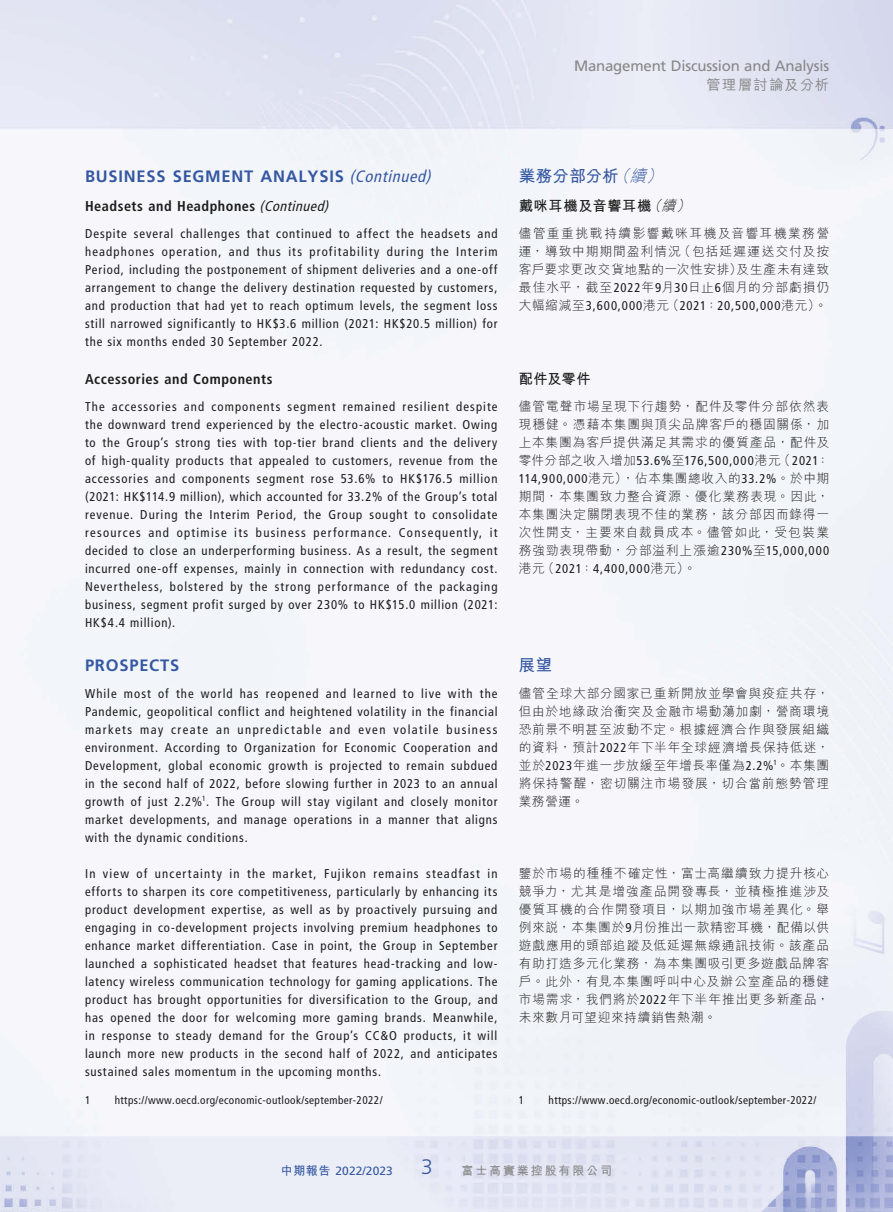
<style>
.page{position:relative;width:893px;height:1212px;background:#fff}
.page>*{position:absolute;margin:0;border:0;box-sizing:border-box;transform-origin:0 0}
.t1{font:300 21px "Frutiger LT Std";color:#3558a2}
.t2{font:700 16.5px "Frutiger LT Std";letter-spacing:.045em;color:#3558a2}
.t3{font:700 16.5px "M Hei HK";letter-spacing:.02em;color:#3558a2}
.t4{font:15px "Frutiger LT Std";letter-spacing:-.015em;color:#878787}
.t5{font:700 condensed 14.25px "Frutiger LT Std";letter-spacing:.035em;color:#1c1c1b}
.t6{font:700 14.25px "M Hei HK";letter-spacing:.04em;color:#1c1c1b}
.t7{font:500 14.25px "M Hei HK";letter-spacing:.095em;color:#878787}
.t8{font:condensed 12.75px/18px "Frutiger LT Std";letter-spacing:.065em;color:#1c1c1b;text-align:justify}
.t9{font:300 12.75px/18px "M Hei HK";letter-spacing:.065em;color:#1c1c1b;text-align:justify}
.t10{font:condensed 12.75px "Frutiger LT Std";letter-spacing:.085em;color:#1c1c1b}
.t11{font:12px "Frutiger LT Std";letter-spacing:.005em;color:#3558a2}
.t12{font:700 12px "M Hei HK";letter-spacing:.155em;color:#878787}
.t13{font:condensed 11.25px "Frutiger LT Std";letter-spacing:.035em;color:#1c1c1b}
.s1{font-weight:400;font-style:italic;font-stretch:condensed}
.s2{font-weight:400;font-style:italic}
.s3{font-weight:300;font-style:italic}
.s4{font-family:"Frutiger LT Std";font-weight:400;font-stretch:condensed}
.s5{font-family:"M Hei HK";font-weight:300;font-stretch:normal}
.s6{font-family:"M Hei HK";font-weight:700}
</style>
<div class="page">
<p class="t4" style="left:574px;top:57px;width:257px">Management Discussion and Analysis</p>
<p class="t7" style="left:707px;top:74px;width:124px">管理層討論及分析</p>
<p class="t2" style="left:85px;top:167px;width:351px">BUSINESS SEGMENT ANALYSIS <span class="s1">(Continued)</span></p>
<p class="t5" style="left:85px;top:198px;width:248px">Headsets and Headphones <span class="s2">(Continued)</span></p>
<p class="t8" style="left:85px;top:224px;width:414px">Despite several challenges that continued to affect the headsets and headphones operation, and thus its profitability during the Interim Period, including the postponement of shipment deliveries and a one-off arrangement to change the delivery destination requested by customers, and production that had yet to reach optimum levels, the segment loss still narrowed significantly to HK$3.6 million (2021: HK$20.5 million) for the six months ended 30 September 2022.</p>
<p class="t5" style="left:85px;top:371px;width:189px">Accessories and Components</p>
<p class="t8" style="left:85px;top:397px;width:414px">The accessories and components segment remained resilient despite the downward trend experienced by the electro-acoustic market. Owing to the Group’s strong ties with top-tier brand clients and the delivery of high-quality products that appealed to customers, revenue from the accessories and components segment rose 53.6% to HK$176.5 million (2021: HK$114.9 million), which accounted for 33.2% of the Group’s total revenue. During the Interim Period, the Group sought to consolidate resources and optimise its business performance. Consequently, it decided to close an underperforming business. As a result, the segment incurred one-off expenses, mainly in connection with redundancy cost.<br>Nevertheless, bolstered by the strong performance of the packaging business, segment profit surged by over 230% to HK$15.0 million (2021:<br>HK$4.4 million).</p>
<p class="t2" style="left:85px;top:656px;width:96px">PROSPECTS</p>
<p class="t8" style="left:85px;top:684px;width:414px">While most of the world has reopened and learned to live with the Pandemic, geopolitical conflict and heightened volatility in the financial markets may create an unpredictable and even volatile business environment. According to Organization for Economic Cooperation and Development, global economic growth is projected to remain subdued in the second half of 2022, before slowing further in 2023 to an annual growth of just 2.2%<sup>1</sup>. The Group will stay vigilant and closely monitor market developments, and manage operations in a manner that aligns with the dynamic conditions.</p>
<p class="t8" style="left:85px;top:864px;width:414px">In view of uncertainty in the market, Fujikon remains steadfast in efforts to sharpen its core competitiveness, particularly by enhancing its product development expertise, as well as by proactively pursuing and engaging in co-development projects involving premium headphones to enhance market differentiation. Case in point, the Group in September launched a sophisticated headset that features head-tracking and low&shy;latency wireless communication technology for gaming applications. The product has brought opportunities for diversification to the Group, and has opened the door for welcoming more gaming brands. Meanwhile, in response to steady demand for the Group’s CC&amp;O products, it will launch more new products in the second half of 2022, and anticipates sustained sales momentum in the upcoming months.</p>
<p class="t3" style="left:519px;top:164px;width:151px">業務分部分析<span class="s3">（續）</span></p>
<p class="t6" style="left:519px;top:196px;width:178px">戴咪耳機及音響耳機<span class="s3">（續）</span></p>
<p class="t9" style="left:519px;top:224px;width:312px">儘管重重挑戰持續影響戴咪耳機及音響耳機業務營運，導致中期期間盈利情況（包括延遲運送交付及按客戶要求更改交貨地點的一次性安排）及生產未有達致最佳水平，截至<span class="s4">2022</span>年<span class="s4">9</span>月<span class="s4">30</span>日止<span class="s4">6</span>個月的分部虧損仍</p>
<p class="t10" style="left:519px;top:298px;width:310px"><span class="s5">大幅縮減至</span>3,600,000<span class="s5">港元（</span>2021<span class="s5">：</span>20,500,000<span class="s5">港元）。</span></p>
<p class="t6" style="left:519px;top:368px;width:73px">配件及零件</p>
<p class="t9" style="left:519px;top:396px;width:312px">儘管電聲市場呈現下行趨勢，配件及零件分部依然表現穩健。憑藉本集團與頂尖品牌客戶的穩固關係，加上本集團為客戶提供滿足其需求的優質產品，配件及</p>
<p class="t8" style="left:519px;top:451px;width:312px"><span class="s5">零件分部之收入增加</span>53.6%<span class="s5">至</span>176,500,000<span class="s5">港元（</span>2021<span class="s5">：<br></span>114,900,000<span class="s5">港元），佔本集團總收入的</span>33.2%<span class="s5">。於中期</span></p>
<p class="t9" style="left:519px;top:486px;width:312px">期間，本集團致力整合資源、優化業務表現。因此，本集團決定關閉表現不佳的業務，該分部因而錄得一次性開支，主要來自裁員成本。儘管如此，受包裝業務強勁表現帶動，分部溢利上漲逾<span class="s4">230%</span>至<span class="s4">15,000,000</span></p>
<p class="t10" style="left:519px;top:561px;width:179px"><span class="s5">港元（</span>2021<span class="s5">：</span>4,400,000<span class="s5">港元）。</span></p>
<p class="t3" style="left:519px;top:653px;width:35px">展望</p>
<p class="t9" style="left:519px;top:683px;width:312px">儘管全球大部分國家已重新開放並學會與疫症共存，但由於地緣政治衝突及金融市場動蕩加劇，營商環境恐前景不明甚至波動不定。根據經濟合作與發展組織的資料，預計<span class="s4">2022</span>年下半年全球經濟增長保持低迷，並於<span class="s4">2023</span>年進一步放緩至年增長率僅為<span class="s4">2.2%</span><sup>1</sup>。本集團將保持警醒，密切關注市場發展，切合當前態勢管理業務營運。</p>
<p class="t9" style="left:519px;top:863px;width:312px">鑒於市場的種種不確定性，富士高繼續致力提升核心競爭力，尤其是增強產品開發專長，並積極推進涉及優質耳機的合作開發項目，以期加強市場差異化。舉例來說，本集團於<span class="s4">9</span>月份推出一款精密耳機，配備以供遊戲應用的頭部追蹤及低延遲無線通訊技術。該產品有助打造多元化業務，為本集團吸引更多遊戲品牌客戶。此外，有見本集團呼叫中心及辦公室產品的穩健市場需求，我們將於<span class="s4">2022</span>年下半年推出更多新產品，未來數月可望迎來持續銷售熱潮。</p>
<p class="t13" style="left:85px;top:1093px;width:7px">1</p>
<p class="t13" style="left:115px;top:1093px;width:269px">https://www.oecd.org/economic-outlook/september-2022/</p>
<p class="t13" style="left:519px;top:1093px;width:7px">1</p>
<p class="t13" style="left:548px;top:1093px;width:269px">https://www.oecd.org/economic-outlook/september-2022/</p>
<p class="t11" style="left:281px;top:1163px;width:114px"><span class="s6">中期報告</span> 2022/2023</p>
<h1 class="t1" style="left:421px;top:1155px;width:13px">3</h1>
<p class="t12" style="left:461px;top:1161px;width:152px">富士高實業控股有限公司</p>
</div>
